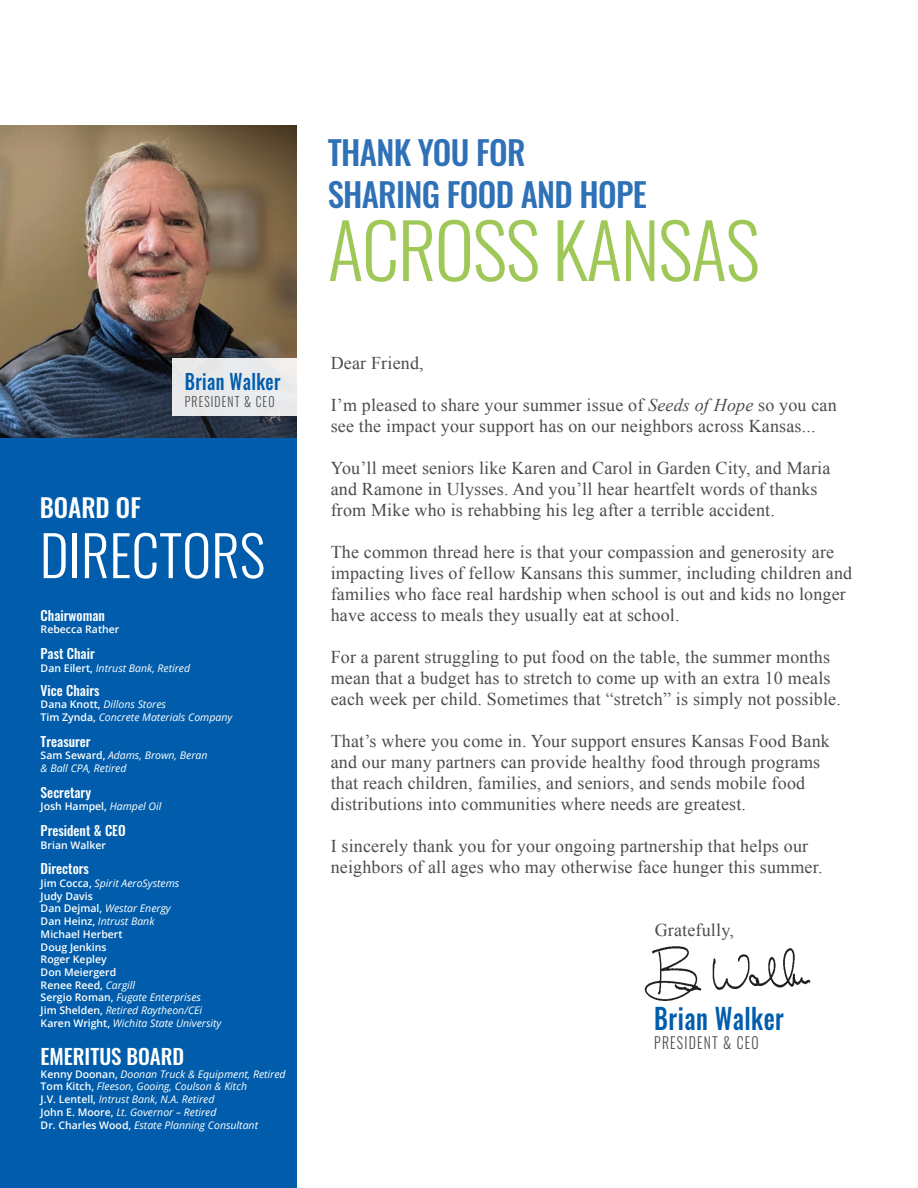
<style>
.page{position:relative;width:918px;height:1188px;background:#fff}
.page>*{position:absolute;margin:0;border:0;box-sizing:border-box;transform-origin:0 0}
.t1{font:300 75px "Oswald";letter-spacing:-.02em;color:#9fc859}
.t2{font:300 55.5px "Oswald";color:#fff}
.t3{font:500 33px/42px "Oswald";letter-spacing:-.02em;color:#2f71b7}
.t4{font:500 28.5px "Oswald";letter-spacing:.02em;color:#015dab;scale:.87 1}
.t5{font:500 25.5px "Oswald";color:#fff}
.t6{font:500 21px "Oswald";color:#fff}
.t7{font:500 21px "Oswald";letter-spacing:.02em;color:#015dab;scale:.87 1}
.t8{font:18px/21px "Times New Roman";letter-spacing:.01em;color:#4b4c4d}
.t9{font:300 15.75px "Oswald";letter-spacing:.09em;color:#4b4c4d;scale:.87 1}
.t10{font:500 13.5px "Oswald";color:#fff}
.t11{font:300 13.5px "Oswald";letter-spacing:.09em;color:#4b4c4d;scale:.87 1}
.t12{font:italic 10.5px "Open Sans";color:#fff}
.t13{font:600 10.5px "Open Sans";color:#fff}
.s1{font-weight:600;font-style:normal}
.s2{font-weight:400;font-style:italic}
.s3{font-style:italic}
</style>
<div class="page">
<img style="left:644px;top:946px;width:166px;height:55px">
<div style="left:0;top:392px;width:297px;height:796px;background:#015dab"></div>
<img style="left:0;top:125px;width:297px;height:313px">
<div style="left:173px;top:359px;width:141px;height:57px;background:linear-gradient(to right,#e3e4e6,#f4f4f5)"></div>
<p class="t7" style="left:185px;top:363px;width:112px">Brian Walker</p>
<p class="t11" style="left:185px;top:389px;width:104px">PRESIDENT &amp; CEO</p>
<p class="t5" style="left:40px;top:485px;width:103px">BOARD OF</p>
<p class="t2" style="left:40px;top:506px;width:227px">DIRECTORS</p>
<p class="t10" style="left:41px;top:603px;width:66px">Chairwoman</p>
<p class="t13" style="left:41px;top:622px;width:80px">Rebecca Rather</p>
<p class="t10" style="left:41px;top:641px;width:56px">Past Chair</p>
<p class="t12" style="left:41px;top:661px;width:151px"><span class="s1">Dan Eilert,</span> Intrust Bank, Retired</p>
<p class="t10" style="left:41px;top:678px;width:60px">Vice Chairs</p>
<p class="t12" style="left:41px;top:697px;width:127px"><span class="s1">Dana Knott,</span> Dillons Stores</p>
<p class="t12" style="left:41px;top:710px;width:193px"><span class="s1">Tim Zynda,</span> Concrete Materials Company</p>
<p class="t10" style="left:41px;top:729px;width:52px">Treasurer</p>
<p class="t12" style="left:41px;top:748px;width:168px"><span class="s1">Sam Seward,</span> Adams, Brown, Beran</p>
<p class="t12" style="left:41px;top:761px;width:87px">&amp; Ball CPA, Retired</p>
<p class="t10" style="left:41px;top:780px;width:52px">Secretary</p>
<p class="t13" style="left:41px;top:799px;width:122px">Josh Hampel, <span class="s2">Hampel Oil</span></p>
<p class="t10" style="left:41px;top:818px;width:87px">President &amp; CEO</p>
<p class="t13" style="left:41px;top:838px;width:67px">Brian Walker</p>
<p class="t10" style="left:41px;top:857px;width:50px">Directors</p>
<p class="t12" style="left:41px;top:876px;width:140px"><span class="s1">Jim Cocca,</span> Spirit AeroSystems</p>
<p class="t13" style="left:41px;top:889px;width:54px">Judy Davis</p>
<p class="t12" style="left:41px;top:901px;width:132px"><span class="s1">Dan Dejmal,</span> Westar Energy</p>
<p class="t12" style="left:41px;top:914px;width:115px"><span class="s1">Dan Heinz,</span> Intrust Bank</p>
<p class="t13" style="left:41px;top:927px;width:83px">Michael Herbert</p>
<p class="t13" style="left:41px;top:939px;width:67px">Doug Jenkins</p>
<p class="t13" style="left:41px;top:952px;width:68px">Roger Kepley</p>
<p class="t13" style="left:41px;top:965px;width:77px">Don Meiergerd</p>
<p class="t13" style="left:41px;top:978px;width:96px">Renee Reed, <span class="s2">Cargill</span></p>
<p class="t12" style="left:41px;top:990px;width:162px"><span class="s1">Sergio Roman,</span> Fugate Enterprises</p>
<p class="t12" style="left:41px;top:1003px;width:163px"><span class="s1">Jim Shelden,</span> Retired Raytheon/CEi</p>
<p class="t12" style="left:41px;top:1016px;width:182px"><span class="s1">Karen Wright,</span> Wichita State University</p>
<p class="t6" style="left:41px;top:1038px;width:145px">EMERITUS BOARD</p>
<p class="t12" style="left:41px;top:1067px;width:247px"><span class="s1">Kenny Doonan,</span> Doonan Truck &amp; Equipment, Retired</p>
<p class="t12" style="left:41px;top:1079px;width:208px"><span class="s1">Tom Kitch,</span> Fleeson, Gooing, Coulson &amp; Kitch</p>
<p class="t12" style="left:41px;top:1092px;width:175px"><span class="s1">J.V. Lentell,</span> Intrust Bank, N.A. Retired</p>
<p class="t12" style="left:41px;top:1105px;width:177px"><span class="s1">John E. Moore,</span> Lt. Governor – Retired</p>
<p class="t12" style="left:41px;top:1118px;width:219px"><span class="s1">Dr. Charles Wood,</span> Estate Planning Consultant</p>
<p class="t3" style="left:328px;top:128px;width:321px">THANK YOU FOR<br>SHARING FOOD AND HOPE</p>
<p class="t1" style="left:328px;top:184px;width:434px">ACROSS KANSAS</p>
<p class="t8" style="left:331px;top:352px;width:94px">Dear Friend,</p>
<p class="t8" style="left:331px;top:394px;width:508px">I’m pleased to share your summer issue of <span class="s3">Seeds of Hope</span> so you can see the impact your support has on our neighbors across Kansas...</p>
<p class="t8" style="left:331px;top:457px;width:501px">You’ll meet seniors like Karen and Carol in Garden City, and Maria and Ramone in Ulysses. And you’ll hear heartfelt words of thanks from Mike who is rehabbing his leg after a terrible accident.</p>
<p class="t8" style="left:331px;top:541px;width:523px">The common thread here is that your compassion and generosity are impacting lives of fellow Kansans this summer, including children and families who face real hardship when school is out and kids no longer have access to meals they usually eat at school.</p>
<p class="t8" style="left:331px;top:646px;width:512px">For a parent struggling to put food on the table, the summer months mean that a budget has to stretch to come up with an extra 10 meals each week per child. Sometimes that “stretch” is simply not possible.</p>
<p class="t8" style="left:331px;top:730px;width:501px">That’s where you come in. Your support ensures Kansas Food Bank and our many partners can provide healthy food through programs that reach children, families, and seniors, and sends mobile food distributions into communities where needs are greatest.</p>
<p class="t8" style="left:331px;top:835px;width:493px">I sincerely thank you for your ongoing partnership that helps our neighbors of all ages who may otherwise face hunger this summer.</p>
<p class="t8" style="left:655px;top:919px;width:81px">Gratefully,</p>
<p class="t4" style="left:654px;top:993px;width:151px">Brian Walker</p>
<p class="t9" style="left:654px;top:1029px;width:122px">PRESIDENT &amp; CEO</p>
</div>
